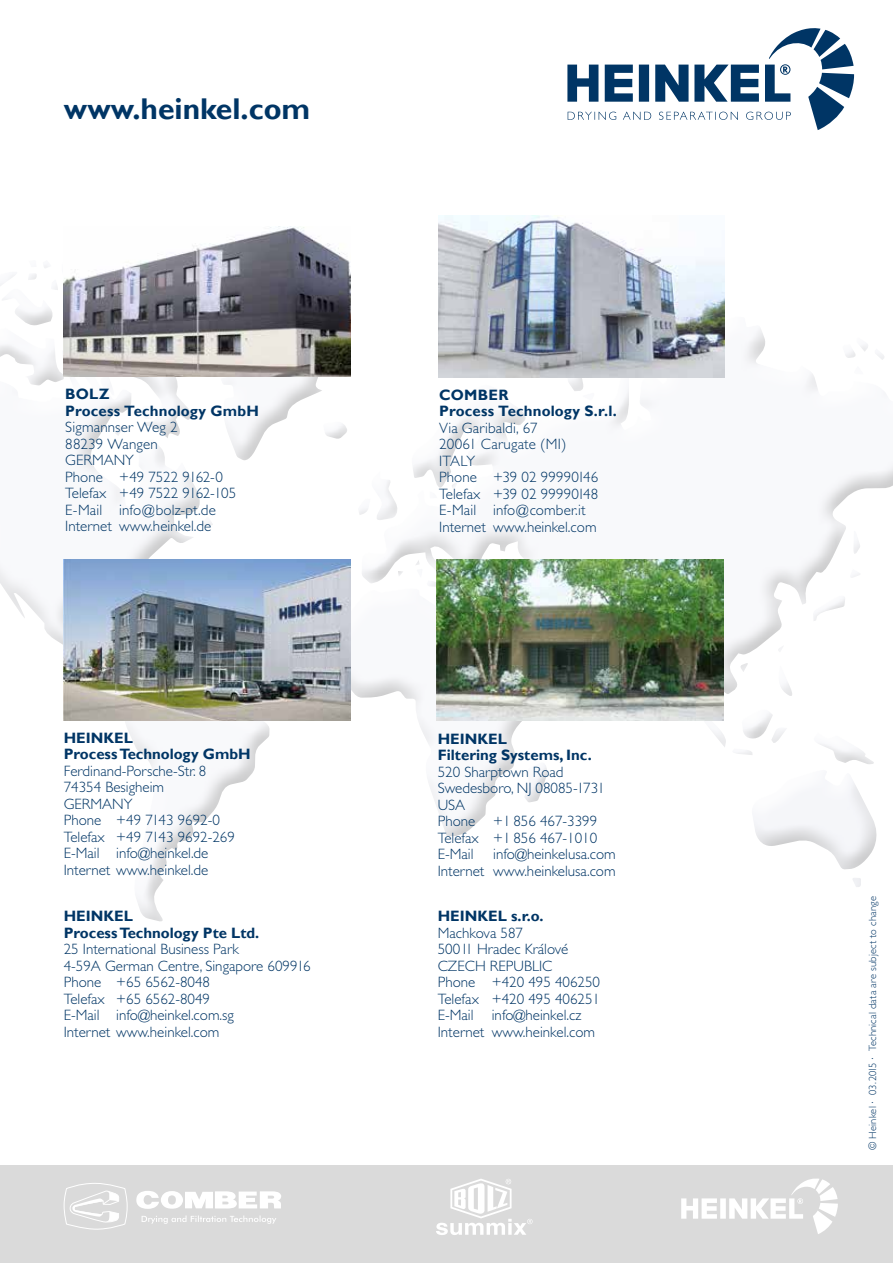
<style>
.page{position:relative;width:893px;height:1263px;background:#fff}
.page>*{position:absolute;margin:0;border:0;box-sizing:border-box;transform-origin:0 0}
.t1{font:700 30px "Gill Sans";color:#003565}
.t2{font:300 15px/16.5px "Gill Sans";color:#003565}
.t3{font:700 15px/16.5px "Gill Sans";color:#003565}
.t4{font:300 10.5px "Gill Sans";letter-spacing:.02em;color:#003565}
</style>
<div class="page">
<div style="left:0;top:229px;width:893px;height:693px;background:#000;opacity:.75"></div>
<svg style="left:567px;top:28px;width:287px;height:102px"></svg>
<div style="left:0;top:1165px;width:893px;height:98px;background:#dadada"></div>
<svg style="left:436px;top:1179px;width:97px;height:56px"></svg>
<svg style="left:681px;top:1178px;width:157px;height:56px"></svg>
<svg style="left:142px;top:1215px;width:134px;height:9px"></svg>
<svg style="left:136px;top:1191px;width:145px;height:18px"></svg>
<svg style="left:64px;top:1183px;width:63px;height:47px"></svg>
<img style="left:437px;top:559px;width:286px;height:162px">
<img style="left:64px;top:559px;width:287px;height:162px">
<img style="left:438px;top:215px;width:287px;height:162px">
<img style="left:64px;top:226px;width:287px;height:150px">
<h1 class="t1" style="left:64px;top:90px;width:248px">www.heinkel.com</h1>
<p class="t3" style="left:65px;top:386px;width:195px">BOLZ<br>Process Technology GmbH</p>
<p class="t2" style="left:65px;top:419px;width:173px">Sigmannser Weg 2<br>88239 Wangen<br>GERMANY<br>Phone +49 7522 9162-0<br>Telefax +49 7522 9162-105<br>E-Mail info@bolz-pt.de<br>Internet www.heinkel.de</p>
<p class="t3" style="left:64px;top:730px;width:188px">HEINKEL<br>Process Technology GmbH</p>
<p class="t2" style="left:64px;top:763px;width:173px">Ferdinand-Porsche-Str. 8<br>74354 Besigheim<br>GERMANY<br>Phone +49 7143 9692-0<br>Telefax +49 7143 9692-269<br>E-Mail info@heinkel.de<br>Internet www.heinkel.de</p>
<p class="t3" style="left:64px;top:908px;width:197px">HEINKEL<br>Process Technology Pte Ltd.</p>
<p class="t2" style="left:64px;top:941px;width:249px">25 International Business Park<br>4-59A German Centre, Singapore 609916<br>Phone +65 6562-8048<br>Telefax +65 6562-8049<br>E-Mail info@heinkel.com.sg<br>Internet www.heinkel.com</p>
<p class="t3" style="left:439px;top:387px;width:179px">COMBER<br>Process Technology S.r.l.</p>
<p class="t2" style="left:439px;top:420px;width:161px">Via Garibaldi, 67<br>20061 Carugate (MI)<br>ITALY<br>Phone +39 02 99990146<br>Telefax +39 02 99990148<br>E-Mail info@comber.it<br>Internet www.heinkel.com</p>
<p class="t3" style="left:438px;top:731px;width:155px">HEINKEL<br>Filtering Systems, Inc.</p>
<p class="t2" style="left:438px;top:763px;width:169px">520 Sharptown Road<br>Swedesboro, NJ 08085-1731<br>USA<br>Phone +1 856 467-3399<br>Telefax +1 856 467-1010<br>E-Mail</p>
<p class="t2" style="left:438px;top:846px;width:179px;text-align:right">info@heinkelusa.com<br>Internet www.heinkelusa.com</p>
<p class="t3" style="left:438px;top:908px;width:107px">HEINKEL s.r.o.</p>
<p class="t2" style="left:438px;top:925px;width:164px">Machkova 587<br>500 11 Hradec Králové<br>CZECH REPUBLIC<br>Phone +420 495 406250<br>Telefax +420 495 406251<br>E-Mail info@heinkel.cz<br>Internet www.heinkel.com</p>
<p class="t4" style="left:867px;top:1150px;width:256px;rotate:-90deg">© Heinkel · 03.2015 · Technical data are subject to change</p>
</div>
